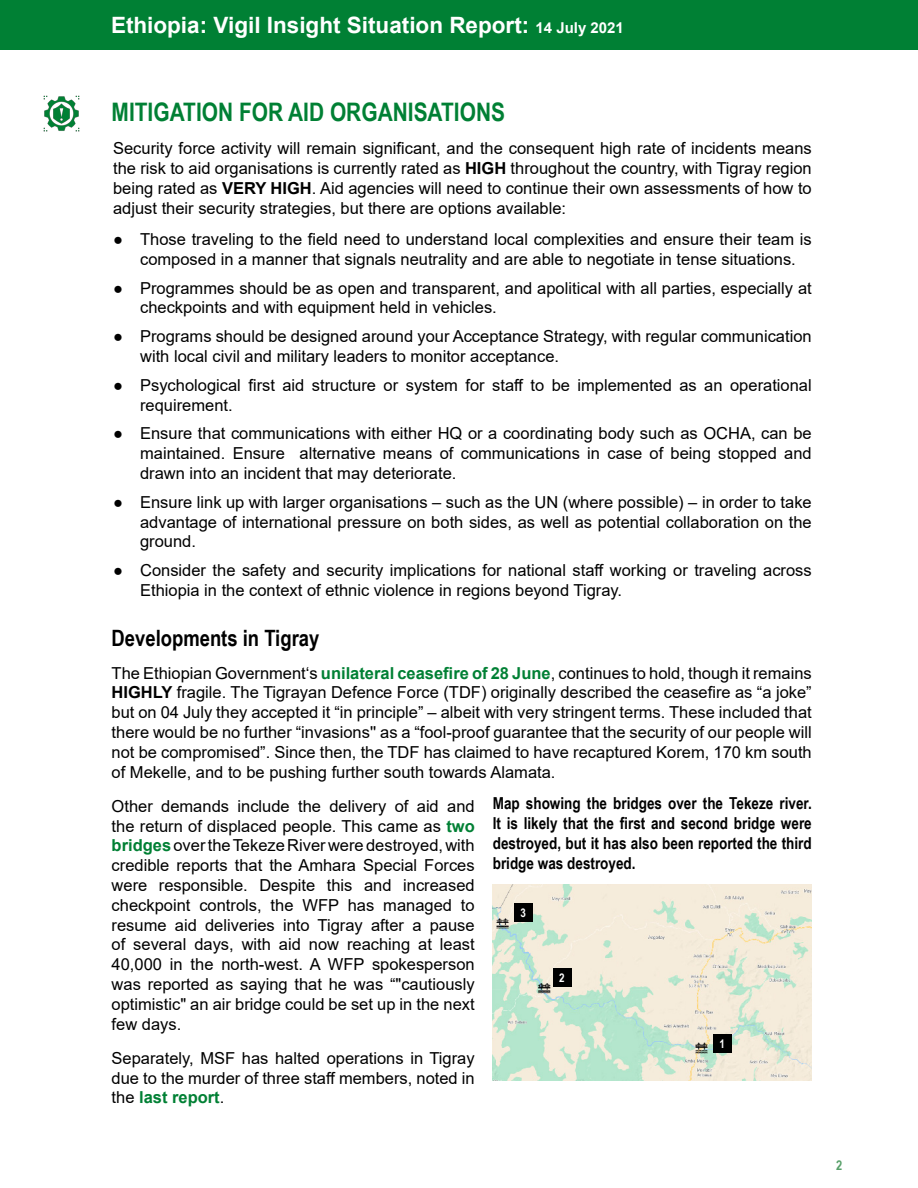
<style>
.page{position:relative;width:918px;height:1188px;background:#fff}
.page>*{position:absolute;margin:0;border:0;box-sizing:border-box;transform-origin:0 0}
.t1{font:700 25.5px "Arial Narrow";color:#008034}
.t2{font:700 22.5px "Arial";color:#fff}
.t3{font:700 22.5px "Arial Narrow";color:#000}
.t4{font:16.5px/19.8px "Arial";color:#000;text-align:justify}
.t5{font:700 16.5px/19.8px "Arial Narrow";color:#000;text-align:justify}
.t6{font:700 13.5px "Arial Narrow";color:#58a06a}
.t7{font:700 12px "Arial Narrow";color:#fff}
.s1{font-size:15px}
.s2{font-weight:700}
.s3{font-weight:700;color:#008034}
</style>
<div class="page">
<div style="left:0;top:0;width:918px;height:50px;background:#008034"></div>
<img style="left:43px;top:95px;width:37px;height:37px">
<img style="left:493px;top:885px;width:319px;height:196px">
<div style="left:713px;top:1034px;width:19px;height:19px;background:#000"></div>
<div style="left:553px;top:968px;width:19px;height:19px;background:#000"></div>
<div style="left:514px;top:903px;width:19px;height:19px;background:#000"></div>
<h2 class="t2" style="left:111px;top:9px;width:514px">Ethiopia: Vigil Insight Situation Report: <span class="s1">14 July 2021</span></h2>
<h1 class="t1" style="left:112px;top:93px;width:395px">MITIGATION FOR AID ORGANISATIONS</h1>
<p class="t4" style="left:113px;top:138px;width:700px">Security force activity will remain significant, and the consequent high rate of incidents means the risk to aid organisations is currently rated as <span class="s2">HIGH</span> throughout the country, with Tigray region being rated as <span class="s2">VERY HIGH</span>. Aid agencies will need to continue their own assessments of how to adjust their security strategies, but there are options available:</p>
<p class="t4" style="left:140px;top:229px;width:673px;text-indent:-27px">● Those traveling to the field need to understand local complexities and ensure their team is composed in a manner that signals neutrality and are able to negotiate in tense situations.</p>
<p class="t4" style="left:140px;top:278px;width:673px;text-indent:-27px">● Programmes should be as open and transparent, and apolitical with all parties, especially at checkpoints and with equipment held in vehicles.</p>
<p class="t4" style="left:140px;top:326px;width:673px;text-indent:-27px">● Programs should be designed around your Acceptance Strategy, with regular communication with local civil and military leaders to monitor acceptance.</p>
<p class="t4" style="left:140px;top:375px;width:673px;text-indent:-27px">● Psychological first aid structure or system for staff to be implemented as an operational requirement.</p>
<p class="t4" style="left:140px;top:424px;width:673px;text-indent:-27px">● Ensure that communications with either HQ or a coordinating body such as OCHA, can be maintained. Ensure alternative means of communications in case of being stopped and drawn into an incident that may deteriorate.</p>
<p class="t4" style="left:140px;top:492px;width:673px;text-indent:-27px">● Ensure link up with larger organisations – such as the UN (where possible) – in order to take advantage of international pressure on both sides, as well as potential collaboration on the ground.</p>
<p class="t4" style="left:140px;top:560px;width:673px;text-indent:-27px">● Consider the safety and security implications for national staff working or traveling across<br>Ethiopia in the context of ethnic violence in regions beyond Tigray.</p>
<h2 class="t3" style="left:112px;top:621px;width:209px">Developments in Tigray</h2>
<p class="t4" style="left:112px;top:663px;width:702px">The Ethiopian Government‘s <span class="s3">unilateral ceasefire of 28 June</span>, continues to hold, though it remains <span class="s2">HIGHLY</span> fragile. The Tigrayan Defence Force (TDF) originally described the ceasefire as “a joke” but on 04 July they accepted it “in principle” – albeit with very stringent terms. These included that there would be no further “invasions'' as a “fool-proof guarantee that the security of our people will not be compromised”. Since then, the TDF has claimed to have recaptured Korem, 170 km south of Mekelle, and to be pushing further south towards Alamata.</p>
<p class="t4" style="left:112px;top:796px;width:365px">Other demands include the delivery of aid and the return of displaced people. This came as <span class="s3">two bridges</span> over the Tekeze River were destroyed, with credible reports that the Amhara Special Forces were responsible. Despite this and increased checkpoint controls, the WFP has managed to resume aid deliveries into Tigray after a pause of several days, with aid now reaching at least 40,000 in the north-west. A WFP spokesperson was reported as saying that he was “"cautiously optimistic" an air bridge could be set up in the next few days.</p>
<p class="t4" style="left:112px;top:1048px;width:365px">Separately, MSF has halted operations in Tigray due to the murder of three staff members, noted in the <span class="s3">last report</span>.</p>
<p class="t5" style="left:493px;top:793px;width:321px">Map showing the bridges over the Tekeze river.<br>It is likely that the first and second bridge were destroyed, but it has also been reported the third bridge was destroyed.</p>
<p class="t7" style="left:521px;top:903px;width:7px">3</p>
<p class="t7" style="left:559px;top:969px;width:7px">2</p>
<p class="t7" style="left:720px;top:1035px;width:7px">1</p>
<p class="t6" style="left:836px;top:1155px;width:8px">2</p>
</div>
